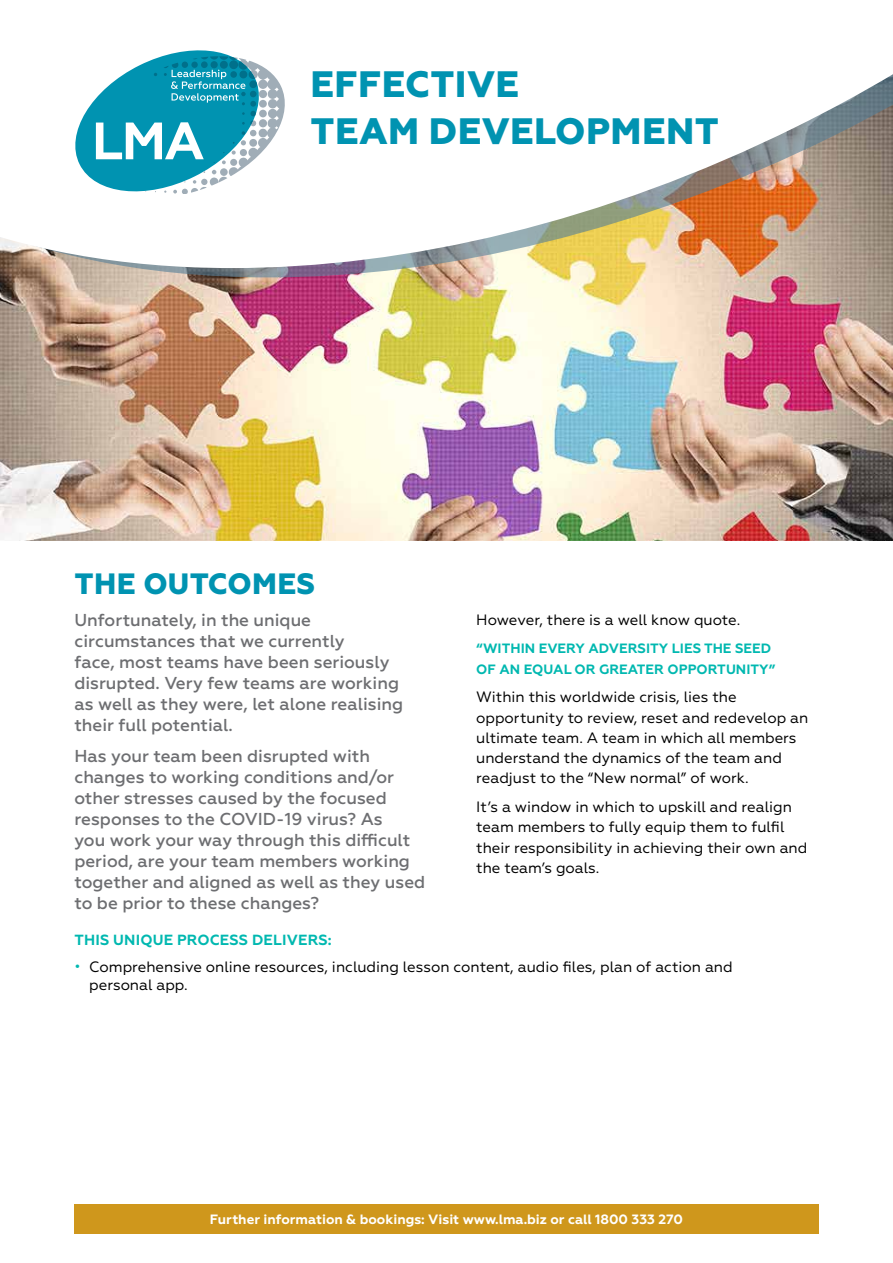
<style>
.page{position:relative;width:893px;height:1263px;background:#fff}
.page>*{position:absolute;margin:0;border:0;box-sizing:border-box;transform-origin:0 0}
.t1{font:800 36.75px/46.2px "Geometria";letter-spacing:.01em;color:#0093b1}
.t2{font:800 29.4px "Geometria";letter-spacing:.01em;color:#0093b1}
.t3{font:500 17.25px/21px "Geometria";color:#6d6e71}
.t4{font:15px/20.2px "Geometria";color:#000}
.t5{font:700 14.7px "Geometria";letter-spacing:.01em;color:#00b8b0}
.t6{font:700 13.5px/20.2px "Geometria";color:#00b8b0}
.t7{font:700 13.5px "Geometria";color:#fff}
.s1{color:#00b8b0}
</style>
<div class="page">
<img style="left:0;top:277px;width:893px;height:263px">
<img style="left:0;top:268px;width:893px;height:9px">
<svg style="left:0;top:74px;width:893px;height:194px"></svg>
<svg style="left:74px;top:50px;width:212px;height:144px"></svg>
<div style="left:74px;top:1204px;width:745px;height:29px;background:#cf971c"></div>
<h1 class="t1" style="left:311px;top:62px;width:410px">EFFECTIVE<br>TEAM DEVELOPMENT</h1>
<h2 class="t2" style="left:75px;top:566px;width:242px">THE OUTCOMES</h2>
<p class="t3" style="left:74px;top:610px;width:330px">Unfortunately, in the unique circumstances that we currently<br>face, most teams have been seriously disrupted. Very few teams are working as well as they were, let alone realising their full potential.</p>
<p class="t3" style="left:74px;top:745px;width:352px">Has your team been disrupted with changes to working conditions and/or other stresses caused by the focused responses to the COVID-19 virus? As<br>you work your way through this difficult period, are your team members working together and aligned as well as they used to be prior to these changes?</p>
<p class="t5" style="left:74px;top:931px;width:259px">THIS UNIQUE PROCESS DELIVERS:</p>
<p class="t4" style="left:476px;top:609px;width:266px">However, there is a well know quote.</p>
<p class="t6" style="left:476px;top:639px;width:301px">“WITHIN EVERY ADVERSITY LIES THE SEED<br>OF AN EQUAL OR GREATER OPPORTUNITY”</p>
<p class="t4" style="left:476px;top:687px;width:334px">Within this worldwide crisis, lies the opportunity to review, reset and redevelop an ultimate team. A team in which all members understand the dynamics of the team and readjust to the “New normal” of work.</p>
<p class="t4" style="left:476px;top:797px;width:333px">It’s a window in which to upskill and realign team members to fully equip them to fulfil their responsibility in achieving their own and the team’s goals.</p>
<p class="t4" style="left:89px;top:958px;width:645px;line-height:18px;text-indent:-15px"><span class="s1">•</span> Comprehensive online resources, including lesson content, audio files, plan of action and personal app.</p>
<p class="t7" style="left:210px;top:1211px;width:475px">Further information &amp; bookings: Visit www.lma.biz or call 1800 333 270</p>
</div>
